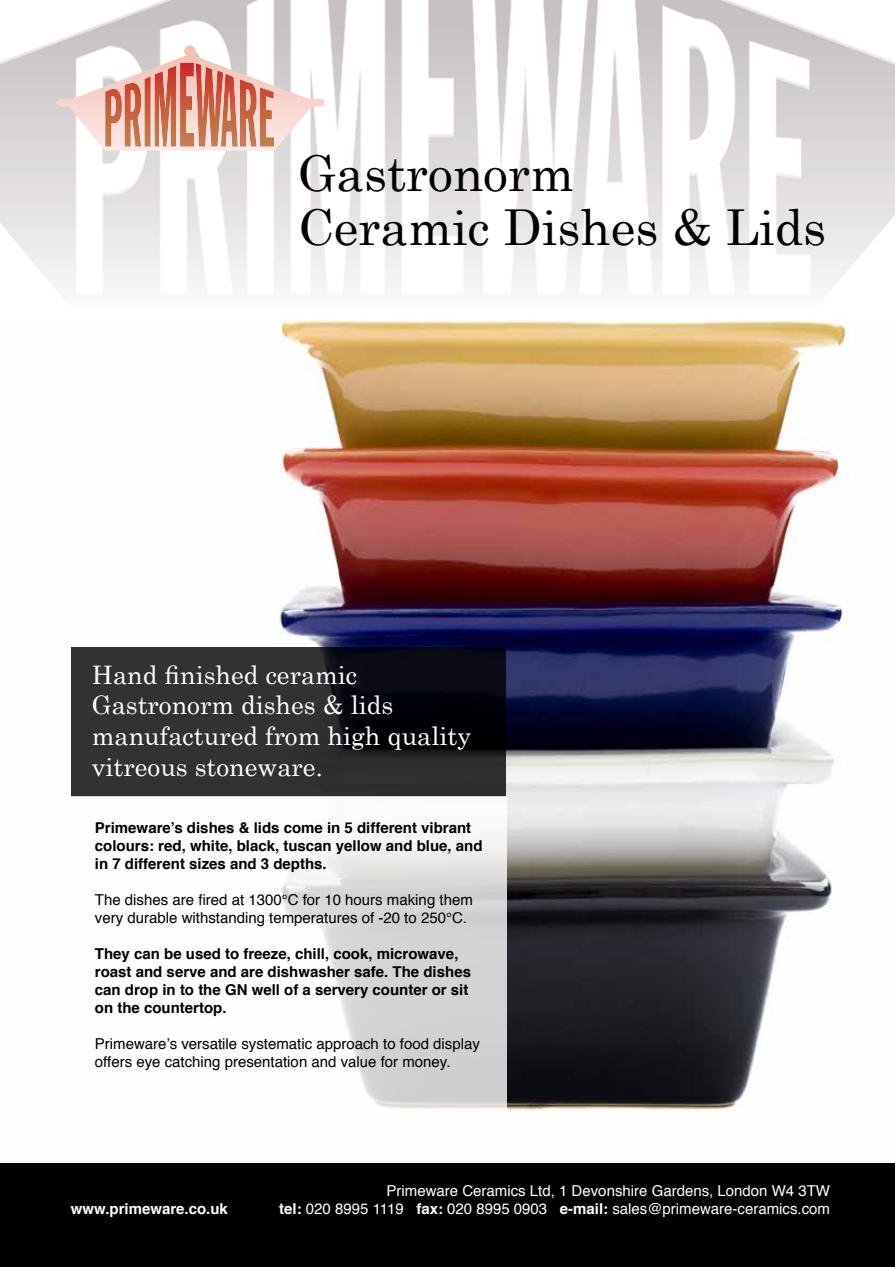
<style>
.page{position:relative;width:895px;height:1267px;background:#fff}
.page>*{position:absolute;margin:0;border:0;box-sizing:border-box;transform-origin:0 0}
.t1{font:49.5px/54px "Century";color:#000}
.t2{font:25.5px/30.6px "Century";color:#fff}
.t3{font:700 15px/18px "Helvetica";color:#000}
.t4{font:15px/18px "Helvetica";color:#000}
.t5{font:15px/18px "Helvetica";color:#fff;text-align:right}
.t6{font:700 15px "Helvetica";color:#fff}
.s1{font-weight:700}
</style>
<div class="page">
<img style="left:0;top:0;width:895px;height:289px">
<svg style="left:54px;top:45px;width:273px;height:106px"></svg>
<img style="left:279px;top:319px;width:570px;height:793px">
<div style="left:0;top:1163px;width:895px;height:104px;background:#000"></div>
<svg style="left:71px;top:647px;width:435px;height:149px;background:#242427"></svg>
<svg style="left:71px;top:796px;width:435px;height:316px"></svg>
<h1 class="t1" style="left:298px;top:150px;width:530px">Gastronorm<br>Ceramic Dishes &amp; Lids</h1>
<h2 class="t2" style="left:92px;top:657px;width:381px">Hand finished ceramic<br>Gastronorm dishes &amp; lids manufactured from high quality vitreous stoneware.</h2>
<p class="t3" style="left:95px;top:819px;width:389px">Primeware’s dishes &amp; lids come in 5 different vibrant colours: red, white, black, tuscan yellow and blue, and in 7 different sizes and 3 depths.</p>
<p class="t4" style="left:95px;top:891px;width:379px">The dishes are fired at 1300°C for 10 hours making them very durable withstanding temperatures of -20 to 250°C.</p>
<p class="t3" style="left:95px;top:945px;width:377px">They can be used to freeze, chill, cook, microwave, roast and serve and are dishwasher safe. The dishes can drop in to the GN well of a servery counter or sit on the countertop.</p>
<p class="t4" style="left:95px;top:1035px;width:386px">Primeware’s versatile systematic approach to food display offers eye catching presentation and value for money.</p>
<p class="t6" style="left:71px;top:1202px;width:159px">www.primeware.co.uk</p>
<p class="t5" style="left:279px;top:1182px;width:552px">Primeware Ceramics Ltd, 1 Devonshire Gardens, London W4 3TW<br><span class="s1">tel:</span> 020 8995 1119 <span class="s1">fax:</span> 020 8995 0903 <span class="s1">e-mail:</span> sales@primeware-ceramics.com</p>
</div>
